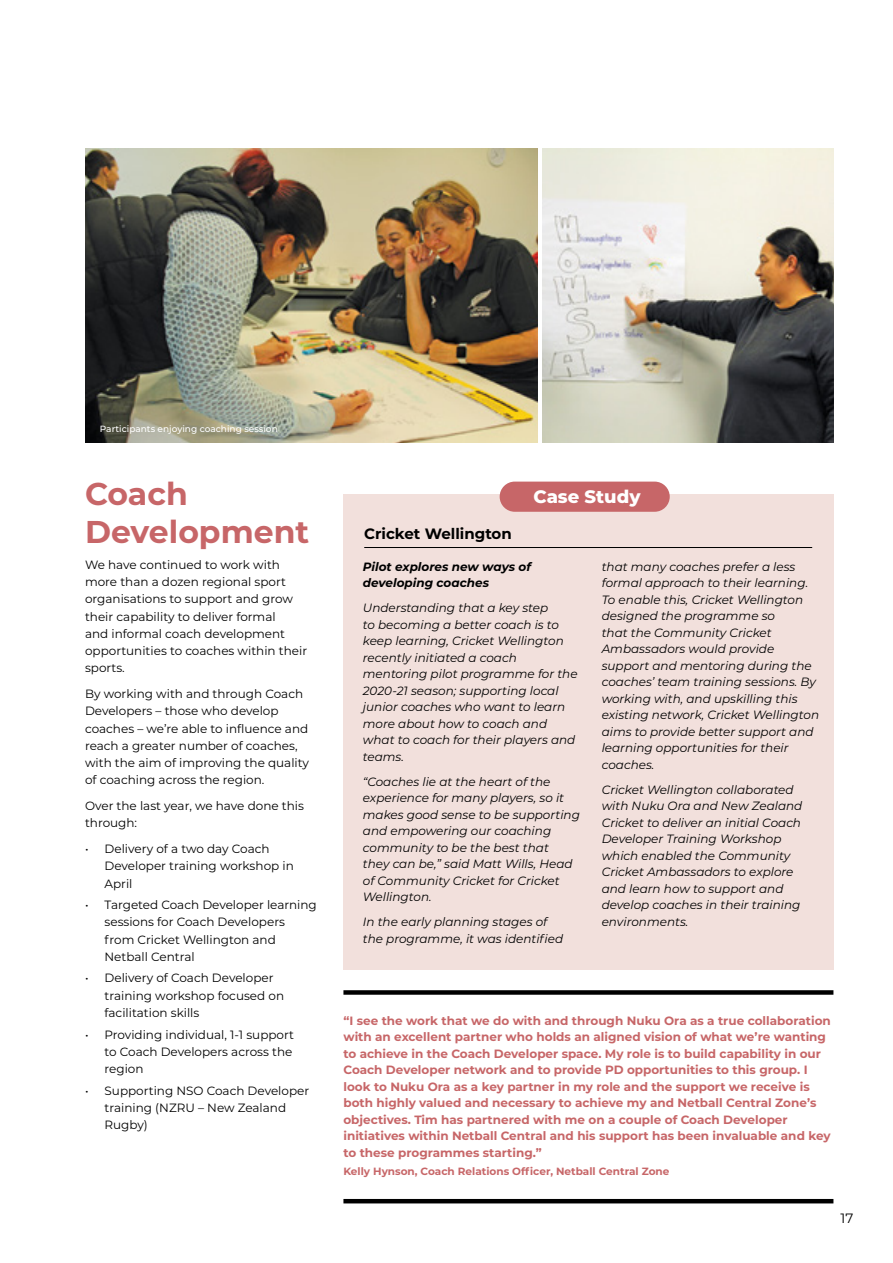
<style>
.page{position:relative;width:893px;height:1263px;background:#fff}
.page>*{position:absolute;margin:0;border:0;box-sizing:border-box;transform-origin:0 0}
.t1{font:700 31.5px/37.8px "Montserrat";color:#c76668}
.t2{font:800 18px "Montserrat";color:#fff}
.t3{font:700 15px "Montserrat";color:#000}
.t4{font:13.5px "Montserrat";color:#000}
.Body_copy{font:italic 12px/16.5px "Montserrat";color:#000}
.Pull_Out_Quote{font:700 12px/16.5px "Montserrat";color:#c76668}
.Body_copy-2{font:12px/17.2px "Montserrat";color:#000}
.Body_copy_TABS{font:12px/17.2px "Montserrat";color:#000}
.Body_copy-3{font:italic 700 12px/16.5px "Montserrat";color:#000}
.Pull_Out_Quote-2{font:700 10.5px "Montserrat";color:#c76668}
._1st_Paragraph{font:500 9px "Montserrat";color:#fff}
</style>
<div class="page">
<img style="left:85px;top:149px;width:452px;height:293px">
<img style="left:543px;top:149px;width:290px;height:293px">
<div style="left:343px;top:990px;width:490px;height:5px;background:#000"></div>
<hr style="left:343px;top:1199px;width:490px;height:4px;background:#000">
<div style="left:343px;top:494px;width:490px;height:475px;background:#f2e0dc"></div>
<div style="left:500px;top:482px;width:170px;height:30px;background:#c76668;border-radius:15px"></div>
<hr style="left:364px;top:547px;width:448px;height:1px;background:#000">
<p class="_1st_Paragraph" style="left:100px;top:422px;width:179px">Participants enjoying coaching session</p>
<h1 class="t1" style="left:85px;top:474px;width:226px">Coach<br>Development</h1>
<p class="Body_copy-2" style="left:85px;top:556px;width:224px">We have continued to work with more than a dozen regional sport organisations to support and grow their capability to deliver formal<br>and informal coach development opportunities to coaches within their sports.</p>
<p class="Body_copy-2" style="left:85px;top:685px;width:226px">By working with and through Coach Developers – those who develop coaches – we’re able to influence and reach a greater number of coaches, with the aim of improving the quality of coaching across the region.</p>
<p class="Body_copy-2" style="left:85px;top:797px;width:220px">Over the last year, we have done this through:</p>
<p class="Body_copy_TABS" style="left:105px;top:840px;width:191px;text-indent:-20px">• Delivery of a two day Coach<br>Developer training workshop in<br>April</p>
<p class="Body_copy_TABS" style="left:105px;top:896px;width:214px;text-indent:-20px">• Targeted Coach Developer learning sessions for Coach Developers from Cricket Wellington and<br>Netball Central</p>
<p class="Body_copy_TABS" style="left:105px;top:969px;width:181px;text-indent:-20px">• Delivery of Coach Developer training workshop focused on facilitation skills</p>
<p class="Body_copy_TABS" style="left:105px;top:1025px;width:191px;text-indent:-20px">• Providing individual, 1-1 support to Coach Developers across the region</p>
<p class="Body_copy_TABS" style="left:105px;top:1081px;width:206px;text-indent:-20px">• Supporting NSO Coach Developer training (NZRU – New Zealand<br>Rugby)</p>
<p class="t2" style="left:533px;top:483px;width:109px">Case Study</p>
<p class="t3" style="left:364px;top:523px;width:149px">Cricket Wellington</p>
<p class="Body_copy-3" style="left:363px;top:558px;width:170px">Pilot explores new ways of developing coaches</p>
<p class="Body_copy" style="left:363px;top:599px;width:216px">Understanding that a key step<br>to becoming a better coach is to keep learning, Cricket Wellington recently initiated a coach mentoring pilot programme for the<br>2020-21 season; supporting local junior coaches who want to learn more about how to coach and what to coach for their players and teams.</p>
<p class="Body_copy" style="left:363px;top:773px;width:219px">“Coaches lie at the heart of the experience for many players, so it makes good sense to be supporting and empowering our coaching community to be the best that<br>they can be,” said Matt Wills, Head of Community Cricket for Cricket<br>Wellington.</p>
<p class="Body_copy" style="left:363px;top:913px;width:202px">In the early planning stages of the programme, it was identified</p>
<p class="Body_copy" style="left:602px;top:558px;width:219px">that many coaches prefer a less formal approach to their learning.<br>To enable this, Cricket Wellington designed the programme so<br>that the Community Cricket<br>Ambassadors would provide support and mentoring during the coaches’ team training sessions. By working with, and upskilling this existing network, Cricket Wellington aims to provide better support and learning opportunities for their coaches.</p>
<p class="Body_copy" style="left:602px;top:781px;width:202px">Cricket Wellington collaborated with Nuku Ora and New Zealand<br>Cricket to deliver an initial Coach<br>Developer Training Workshop which enabled the Community<br>Cricket Ambassadors to explore and learn how to support and develop coaches in their training environments.</p>
<p class="Pull_Out_Quote" style="left:343px;top:1012px;width:489px">“I see the work that we do with and through Nuku Ora as a true collaboration with an excellent partner who holds an aligned vision of what we’re wanting to achieve in the Coach Developer space. My role is to build capability in our Coach Developer network and to provide PD opportunities to this group. I look to Nuku Ora as a key partner in my role and the support we receive is both highly valued and necessary to achieve my and Netball Central Zone’s objectives. Tim has partnered with me on a couple of Coach Developer initiatives within Netball Central and his support has been invaluable and key to these programmes starting.”</p>
<p class="Pull_Out_Quote-2" style="left:343px;top:1163px;width:328px">Kelly Hynson, Coach Relations Officer, Netball Central Zone</p>
<p class="t4" style="left:840px;top:1209px;width:14px">17</p>
</div>
